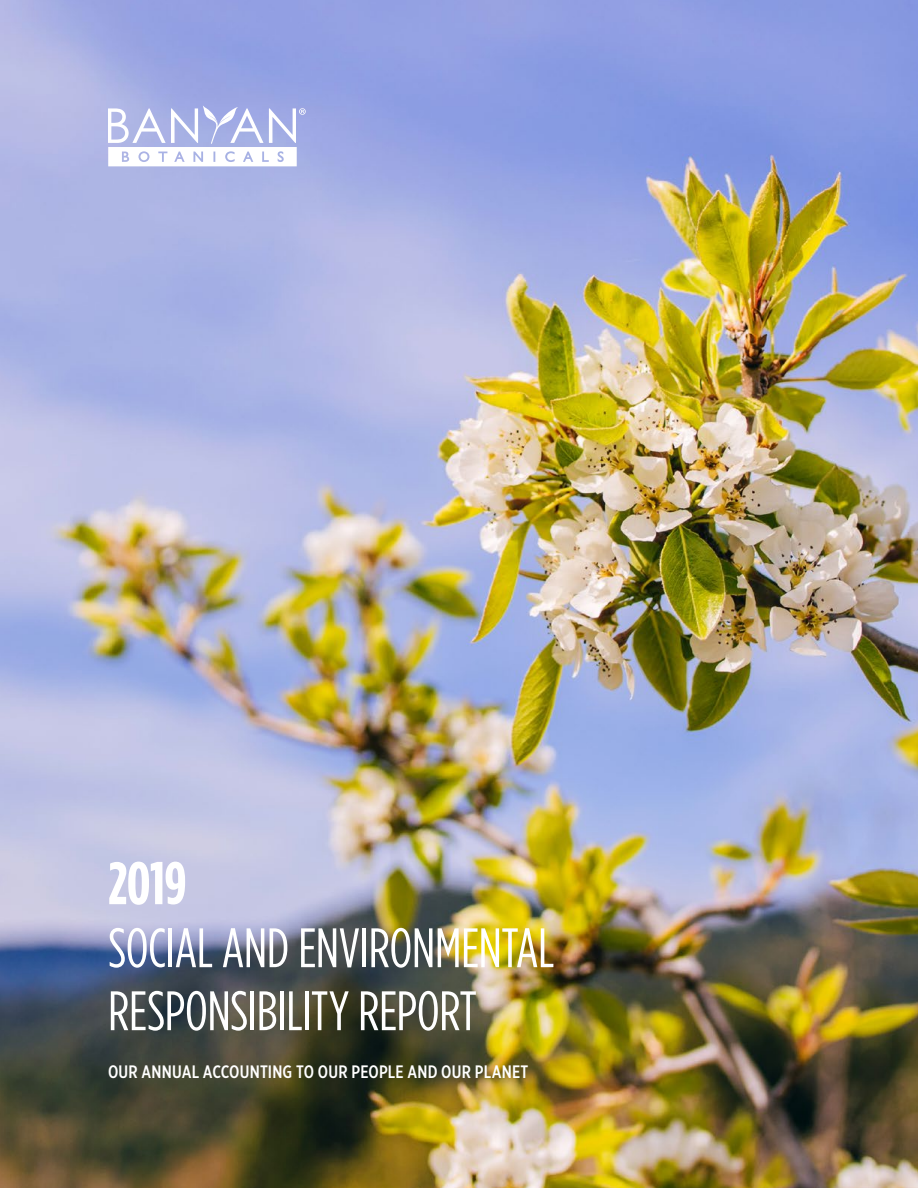
<style>
.page{position:relative;width:918px;height:1188px;background:#fff}
.page>*{position:absolute;margin:0;border:0;box-sizing:border-box;transform-origin:0 0}
.t1{font:700 60px "Gotham Condensed";color:#fff}
.t2{font:55.5px/63px "Gotham Condensed";letter-spacing:-.01em;color:#fff}
.t3{font:500 18px "Gotham X Narrow";letter-spacing:.01em;color:#fff}
</style>
<div class="page">
<img style="left:0;top:0;width:918px;height:1188px">
<svg style="left:108px;top:105px;width:198px;height:61px"></svg>
<p class="t1" style="left:108px;top:849px;width:80px">2019</p>
<p class="t2" style="left:108px;top:915px;width:447px">SOCIAL AND ENVIRONMENTAL<br>RESPONSIBILITY REPORT</p>
<p class="t3" style="left:108px;top:1061px;width:422px">OUR ANNUAL ACCOUNTING TO OUR PEOPLE AND OUR PLANET</p>
</div>
